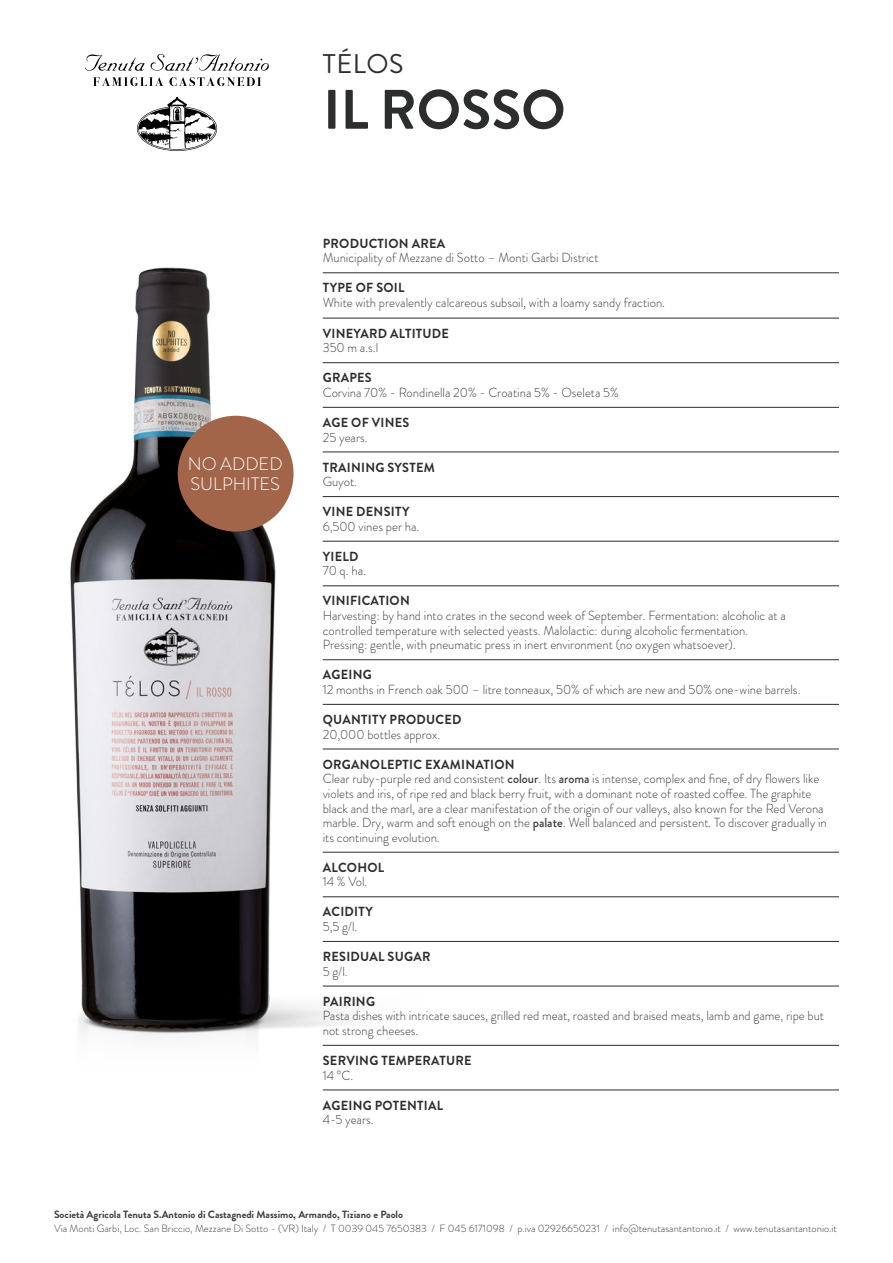
<style>
.page{position:relative;width:893px;height:1263px;background:#fff}
.page>*{position:absolute;margin:0;border:0;box-sizing:border-box;transform-origin:0 0}
.t1{font:700 55.5px "Brandon Grotesque";color:#2c2d2d}
.t2{font:27px "Brandon Grotesque";letter-spacing:.02em;color:#2c2d2d}
.t3{font:300 18px/19.5px "Brandon Grotesque";color:#fff}
.t4{font:300 13.2px/14.7px "Brandon Grotesque";color:#3c3c3b;scale:.96 1}
.t5{font:700 13.2px "Brandon Grotesque";letter-spacing:.02em;color:#2c2d2d;scale:.96 1}
.t6{font:300 10.5px "Brandon Grotesque";color:#3c3c3b}
.t7{font:700 10.5px "Brandon Grotesque";color:#3c3c3b}
.s1{font-weight:700;color:#2c2d2d}
.s2{font-weight:500}
</style>
<div class="page">
<img style="left:70px;top:267px;width:404px;height:824px">
<svg style="left:137px;top:97px;width:80px;height:54px"></svg>
<svg style="left:85px;top:54px;width:60px;height:17px"></svg>
<svg style="left:151px;top:54px;width:118px;height:17px"></svg>
<svg style="left:93px;top:77px;width:168px;height:9px"></svg>
<div style="left:178px;top:416px;width:116px;height:115px;background:#a3654a;border-radius:50%"></div>
<hr style="left:323px;top:273px;width:516px;height:1px;background:#2c2c2c">
<hr style="left:323px;top:318px;width:516px;height:1px;background:#2c2c2c">
<hr style="left:323px;top:362px;width:516px;height:1px;background:#2c2c2c">
<hr style="left:323px;top:407px;width:516px;height:1px;background:#2c2c2c">
<hr style="left:323px;top:452px;width:516px;height:1px;background:#2c2c2c">
<hr style="left:323px;top:496px;width:516px;height:1px;background:#2c2c2c">
<hr style="left:323px;top:541px;width:516px;height:1px;background:#2c2c2c">
<hr style="left:323px;top:586px;width:516px;height:1px;background:#2c2c2c">
<hr style="left:323px;top:659px;width:516px;height:1px;background:#2c2c2c">
<hr style="left:323px;top:704px;width:516px;height:1px;background:#2c2c2c">
<hr style="left:323px;top:749px;width:516px;height:1px;background:#2c2c2c">
<hr style="left:323px;top:852px;width:516px;height:1px;background:#2c2c2c">
<hr style="left:323px;top:896px;width:516px;height:1px;background:#2c2c2c">
<hr style="left:323px;top:941px;width:516px;height:1px;background:#2c2c2c">
<hr style="left:323px;top:986px;width:516px;height:1px;background:#2c2c2c">
<hr style="left:323px;top:1045px;width:516px;height:1px;background:#2c2c2c">
<hr style="left:323px;top:1090px;width:516px;height:1px;background:#2c2c2c">
<h2 class="t2" style="left:323px;top:45px;width:82px">TÉLOS</h2>
<h1 class="t1" style="left:323px;top:71px;width:244px">IL ROSSO</h1>
<h3 class="t3" style="left:188px;top:454px;width:96px">NO ADDED<br>SULPHITES</h3>
<p class="t5" style="left:323px;top:234px;width:129px">PRODUCTION AREA</p>
<p class="t4" style="left:323px;top:251px;width:289px">Municipality of Mezzane di Sotto – Monti Garbi District</p>
<p class="t5" style="left:323px;top:279px;width:87px">TYPE OF SOIL</p>
<p class="t4" style="left:323px;top:295px;width:358px">White with prevalently calcareous subsoil, with a loamy sandy fraction.</p>
<p class="t5" style="left:323px;top:324px;width:133px">VINEYARD ALTITUDE</p>
<p class="t4" style="left:323px;top:340px;width:59px">350 m a.s.l</p>
<p class="t5" style="left:323px;top:369px;width:53px">GRAPES</p>
<p class="t4" style="left:323px;top:385px;width:310px">Corvina 70% - Rondinella 20% - Croatina 5% - Oseleta 5%</p>
<p class="t5" style="left:323px;top:413px;width:92px">AGE OF VINES</p>
<p class="t4" style="left:323px;top:430px;width:48px">25 years.</p>
<p class="t5" style="left:323px;top:458px;width:118px">TRAINING SYSTEM</p>
<p class="t4" style="left:323px;top:474px;width:37px">Guyot.</p>
<p class="t5" style="left:323px;top:502px;width:92px">VINE DENSITY</p>
<p class="t4" style="left:323px;top:519px;width:102px">6,500 vines per ha.</p>
<p class="t5" style="left:323px;top:547px;width:39px">YIELD</p>
<p class="t4" style="left:323px;top:564px;width:46px">70 q. ha.</p>
<p class="t5" style="left:323px;top:592px;width:92px">VINIFICATION</p>
<p class="t4" style="left:323px;top:608px;width:484px">Harvesting: by hand into crates in the second week of September. Fermentation: alcoholic at a controlled temperature with selected yeasts. Malolactic: during alcoholic fermentation.<br>Pressing: gentle, with pneumatic press in inert environment (no oxygen whatsoever).</p>
<p class="t5" style="left:323px;top:665px;width:52px">AGEING</p>
<p class="t4" style="left:323px;top:682px;width:499px">12 months in French oak 500 – litre tonneaux, 50% of which are new and 50% one-wine barrels.</p>
<p class="t5" style="left:323px;top:710px;width:146px">QUANTITY PRODUCED</p>
<p class="t4" style="left:323px;top:727px;width:124px">20,000 bottles approx.</p>
<p class="t4" style="left:323px;top:757px;width:527px"><span class="s1">ORGANOLEPTIC EXAMINATION<br></span>Clear ruby-purple red and consistent <span class="s2">colour</span>. Its <span class="s2">aroma</span> is intense, complex and fine, of dry flowers like violets and iris, of ripe red and black berry fruit, with a dominant note of roasted coffee. The graphite black and the marl, are a clear manifestation of the origin of our valleys, also known for the Red Verona marble. Dry, warm and soft enough on the <span class="s2">palate</span>. Well balanced and persistent. To discover gradually in its continuing evolution.</p>
<p class="t5" style="left:323px;top:858px;width:65px">ALCOHOL</p>
<p class="t4" style="left:323px;top:874px;width:48px">14 % Vol.</p>
<p class="t5" style="left:323px;top:903px;width:54px">ACIDITY</p>
<p class="t4" style="left:323px;top:919px;width:38px">5,5 g/l.</p>
<p class="t5" style="left:323px;top:947px;width:114px">RESIDUAL SUGAR</p>
<p class="t4" style="left:323px;top:964px;width:27px">5 g/l.</p>
<p class="t5" style="left:323px;top:992px;width:56px">PAIRING</p>
<p class="t4" style="left:323px;top:1008px;width:524px">Pasta dishes with intricate sauces, grilled red meat, roasted and braised meats, lamb and game, ripe but not strong cheeses.</p>
<p class="t5" style="left:323px;top:1051px;width:157px">SERVING TEMPERATURE</p>
<p class="t4" style="left:323px;top:1068px;width:33px">14 °C.</p>
<p class="t5" style="left:323px;top:1096px;width:127px">AGEING POTENTIAL</p>
<p class="t4" style="left:323px;top:1112px;width:55px">4-5 years.</p>
<p class="t7" style="left:54px;top:1207px;width:351px">Società Agricola Tenuta S.Antonio di Castagnedi Massimo, Armando, Tiziano e Paolo</p>
<p class="t6" style="left:54px;top:1221px;width:785px">Via Monti Garbi, Loc. San Briccio, Mezzane Di Sotto - (VR) Italy / T 0039 045 7650383 / F 045 6171098 / p.iva 02926650231 / info@tenutasantantonio.it / www.tenutasantantonio.it</p>
</div>
